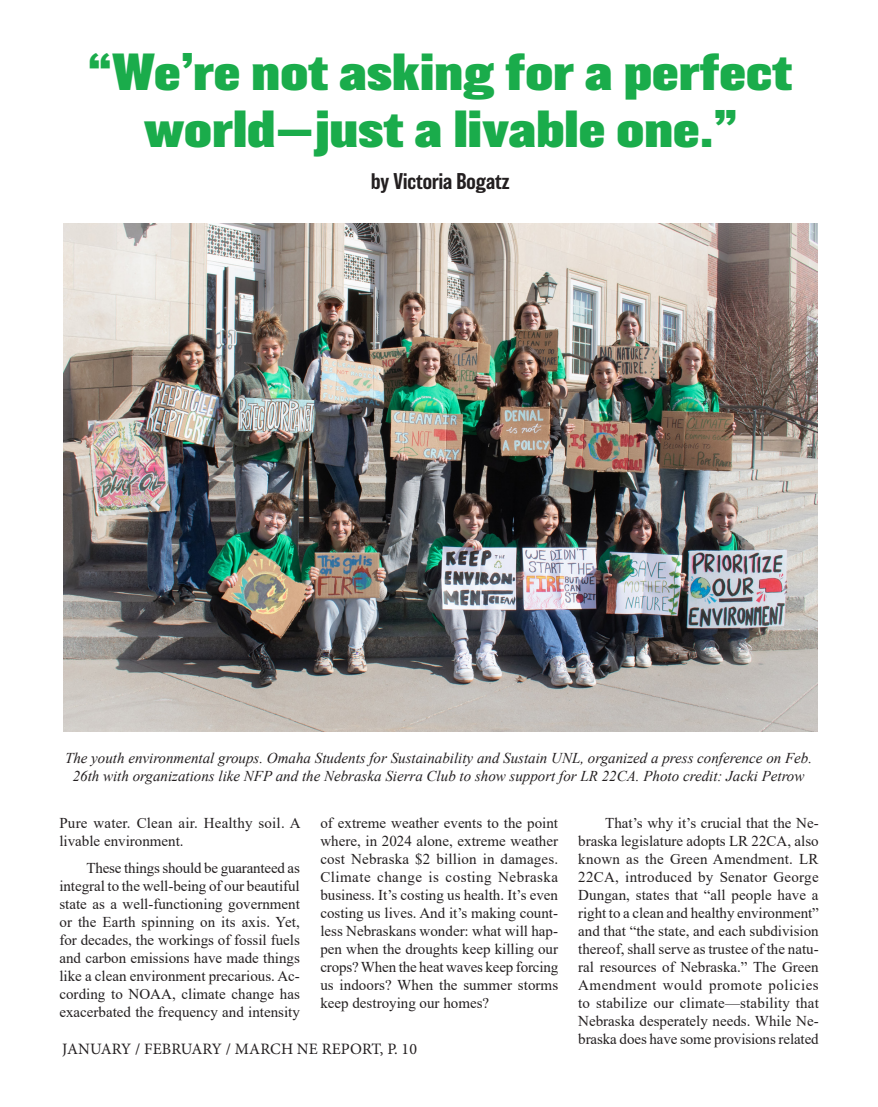
<style>
.page{position:relative;width:878px;height:1107px;background:#fff}
.page>*{position:absolute;margin:0;border:0;box-sizing:border-box;transform-origin:0 0}
.Body_text{font:900 48px/57.6px "Balboa";color:#1aac4b;text-align:center}
.Body_text-2{font:500 21px "Balboa";color:#231f20}
.t1{font:15.9px "Minion Pro";letter-spacing:.01em;color:#231f20}
.Body_text-3{font:15px/18px "Times New Roman";color:#231f20;text-align:justify}
.Body_text-4{font:italic 15px/18px "Times New Roman";color:#231f20;text-align:center}
</style>
<div class="page">
<img style="left:63px;top:224px;width:754px;height:508px">
<p class="Body_text" style="left:89px;top:43px;width:705px">“We’re not asking for a perfect world—just a livable one.”</p>
<p class="Body_text-2" style="left:371px;top:169px;width:140px">by Victoria Bogatz</p>
<p class="Body_text-4" style="left:65px;top:748px;width:748px">The youth environmental groups. Omaha Students for Sustainability and Sustain UNL, organized a press conference on Feb.<br>26th with organizations like NFP and the Nebraska Sierra Club to show support for LR 22CA. Photo credit: Jacki Petrow</p>
<p class="Body_text-3" style="left:320px;top:813px;width:239px">of extreme weather events to the point where, in 2024 alone, extreme weather cost Nebraska $2 billion in damages.<br>Climate change is costing Nebraska business. It’s costing us health. It’s even costing us lives. And it’s making count&shy;less Nebraskans wonder: what will hap&shy;pen when the droughts keep killing our crops? When the heat waves keep forcing us indoors? When the summer storms keep destroying our homes?</p>
<p class="Body_text-3" style="left:578px;top:813px;width:242px;text-indent:27px">That’s why it’s crucial that the Ne&shy;braska legislature adopts LR 22CA, also known as the Green Amendment. LR 22CA, introduced by Senator George Dungan, states that “all people have a right to a clean and healthy environment” and that “the state, and each subdivision thereof, shall serve as trustee of the natu&shy;ral resources of Nebraska.” The Green Amendment would promote policies to stabilize our climate—stability that Nebraska desperately needs. While Ne&shy;braska does have some provisions related</p>
<p class="Body_text-3" style="left:59px;top:813px;width:243px">Pure water. Clean air. Healthy soil. A livable environment.</p>
<p class="Body_text-3" style="left:59px;top:858px;width:242px;text-indent:27px">These things should be guaranteed as integral to the well-being of our beautiful state as a well-functioning government or the Earth spinning on its axis. Yet, for decades, the workings of fossil fuels and carbon emissions have made things like a clean environment precarious. Ac&shy;cording to NOAA, climate change has exacerbated the frequency and intensity</p>
<p class="t1" style="left:62px;top:1038px;width:356px">JANUARY / FEBRUARY / MARCH NE REPORT, P. 10</p>
</div>
